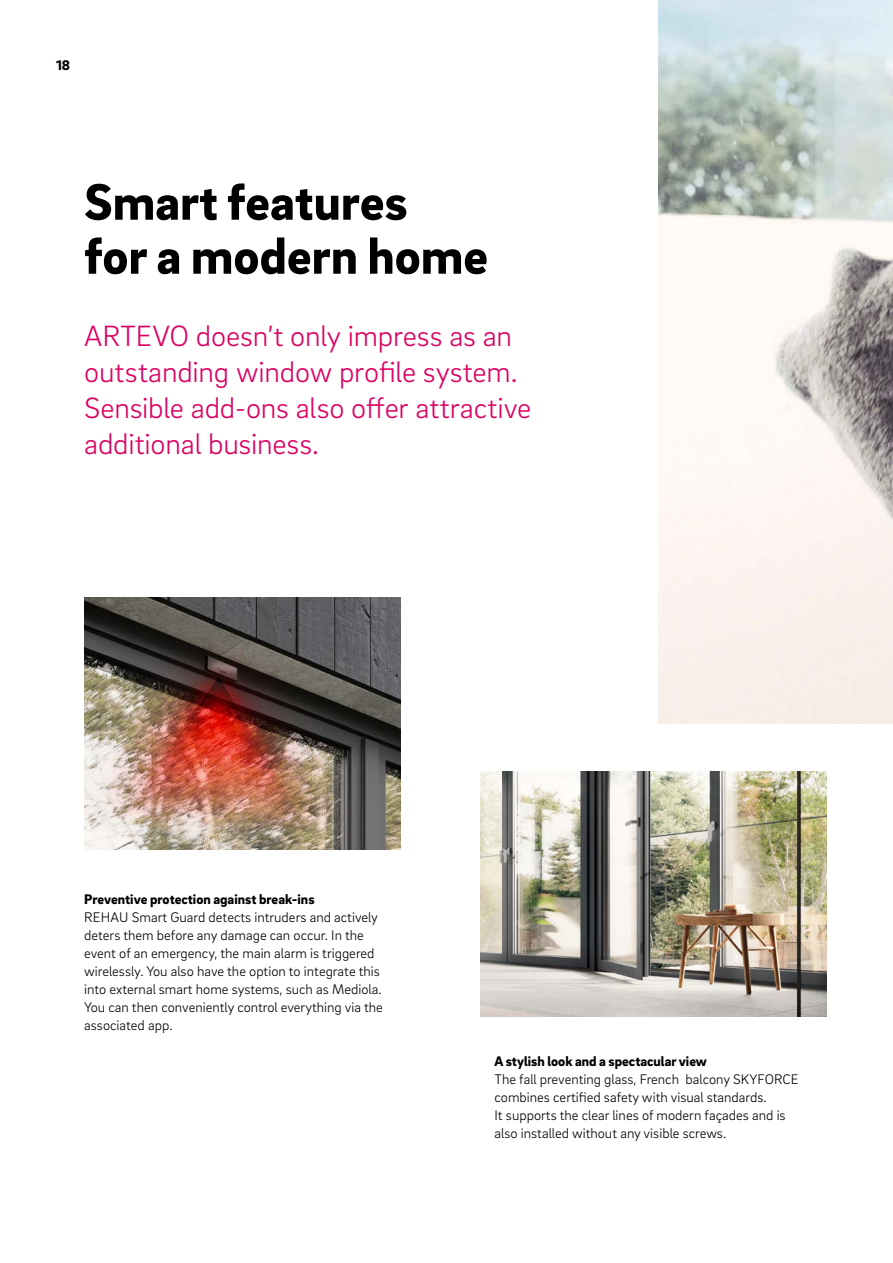
<style>
.page{position:relative;width:893px;height:1263px;background:#fff}
.page>*{position:absolute;margin:0;border:0;box-sizing:border-box;transform-origin:0 0}
._01__Headline_-_35pt{font:900 52.5px/54px "Brix Sans";color:#000}
._11__Highlighter_-_2{font:300 30px/36px "Brix Sans";letter-spacing:-.005em;color:#dd0061}
._16__Body_text_-_9_5{font:300 14.25px/18px "Brix Sans";color:#000}
._14__Body_subline{font:900 14.25px "Brix Sans";color:#000}
.MP__Page_numbers_-_9{font:900 14.25px "Brix Sans";color:#000}
</style>
<div class="page">
<img style="left:659px;top:0;width:234px;height:724px">
<img style="left:84px;top:598px;width:317px;height:252px">
<img style="left:480px;top:772px;width:346px;height:245px">
<p class="MP__Page_numbers_-_9" style="left:56px;top:56px;width:16px">18</p>
<p class="_01__Headline_-_35pt" style="left:84px;top:172px;width:405px">Smart features<br>for a modern home</p>
<p class="_11__Highlighter_-_2" style="left:84px;top:316px;width:449px">ARTEVO doesn’t only impress as an outstanding window profile system.<br>Sensible add-ons also offer attractive additional business.</p>
<p class="_14__Body_subline" style="left:84px;top:889px;width:232px">Preventive protection against break-ins</p>
<p class="_16__Body_text_-_9_5" style="left:84px;top:907px;width:300px">REHAU Smart Guard detects intruders and actively deters them before any damage can occur. In the event of an emergency, the main alarm is triggered wirelessly. You also have the option to integrate this into external smart home systems, such as Mediola.<br>You can then conveniently control everything via the associated app.</p>
<p class="_14__Body_subline" style="left:495px;top:1051px;width:214px">A stylish look and a spectacular view</p>
<p class="_16__Body_text_-_9_5" style="left:495px;top:1069px;width:305px">The fall preventing glass, French balcony SKYFORCE combines certified safety with visual standards.<br>It supports the clear lines of modern façades and is also installed without any visible screws.</p>
</div>
